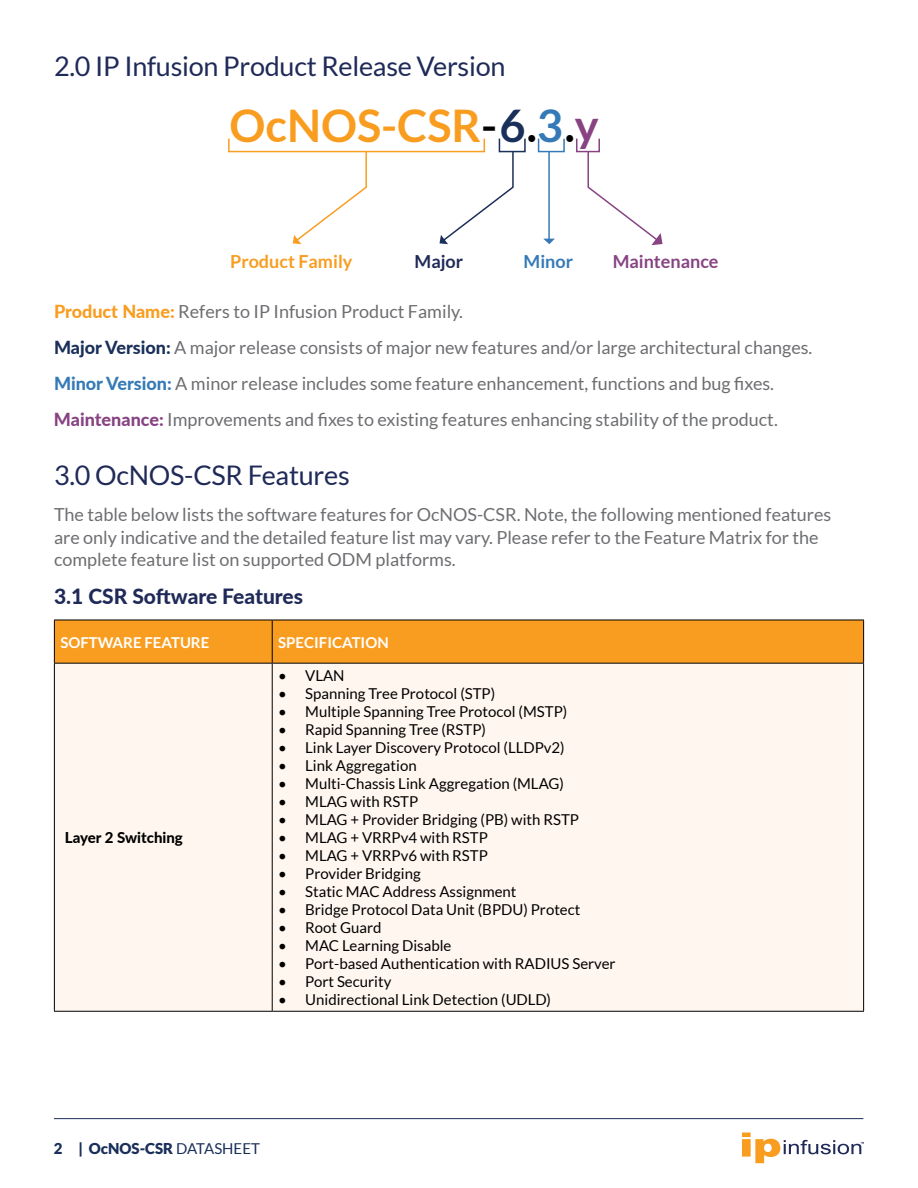
<style>
.page{position:relative;width:918px;height:1188px;background:#fff}
.page>*{position:absolute;margin:0;border:0;box-sizing:border-box;transform-origin:0 0}
.t1{font:700 45px "Lato";color:#f99d20}
.t2{font:27px "Lato";letter-spacing:-.01em;color:#1f2a58}
.t3{font:800 21px "Lato";color:#1f2a58}
.t4{font:18px/36px "Lato";color:#6d6e71}
.t5{font:700 18px "Lato";color:#f99d20}
.t6{font:700 18px "Lato";color:#874382}
.t7{font:700 18px "Lato";color:#1f2a58}
.t8{font:700 18px "Lato";color:#357ab6}
.t9{font:15px "Lato";color:#000}
.t10{font:700 15px "Lato";color:#fff}
.t11{font:900 15px "Lato";color:#1a2f59}
.t12{font:800 15px "Lato";color:#000}
.s1{color:#000}
.s2{color:#1a2f59}
.s3{color:#357ab6}
.s4{color:#874382}
.s5{font-weight:800;color:#f99d20}
.s6{font-weight:800;color:#1a2f59}
.s7{font-weight:800;color:#357ab6}
.s8{font-weight:800;color:#874382}
.s9{font-weight:400}
</style>
<div class="page">
<hr style="left:54px;top:1118px;width:809px;height:1px;background:#1a2f59">
<svg style="left:742px;top:1132px;width:122px;height:31px"></svg>
<div style="left:55px;top:621px;width:808px;height:42px;background:#f99d20"></div>
<div style="left:55px;top:664px;width:808px;height:347px;background:#fff7ef"></div>
<hr style="left:54px;top:664px;width:1px;height:347px;background:#000">
<hr style="left:272px;top:664px;width:1px;height:347px;background:#000">
<hr style="left:863px;top:664px;width:1px;height:347px;background:#000">
<hr style="left:54px;top:620px;width:218px;height:1px;background:#000">
<hr style="left:54px;top:620px;width:1px;height:43px;background:#000">
<hr style="left:54px;top:663px;width:218px;height:1px;background:#000">
<hr style="left:54px;top:1011px;width:218px;height:1px;background:#000">
<hr style="left:272px;top:620px;width:592px;height:1px;background:#000">
<hr style="left:272px;top:620px;width:1px;height:43px;background:#000">
<hr style="left:863px;top:620px;width:1px;height:43px;background:#000">
<hr style="left:272px;top:663px;width:592px;height:1px;background:#000">
<hr style="left:272px;top:1011px;width:592px;height:1px;background:#000">
<div style="left:538px;top:138px;width:27px;height:14px;border:2px solid #357ab6"></div>
<div style="left:499px;top:138px;width:27px;height:14px;border:2px solid #1a2f59"></div>
<svg style="left:440px;top:150px;width:74px;height:94px"></svg>
<svg style="left:293px;top:150px;width:75px;height:94px"></svg>
<div style="left:576px;top:138px;width:24px;height:14px;border:2px solid #874382"></div>
<svg style="left:587px;top:150px;width:76px;height:95px"></svg>
<hr style="left:548px;top:151px;width:2px;height:89px;background:#357ab6">
<svg style="left:543px;top:239px;width:12px;height:5px"></svg>
<h2 class="t2" style="left:54px;top:51px;width:453px">2.0 IP Infusion Product Release Version</h2>
<h1 class="t1" style="left:230px;top:100px;width:371px">OcNOS-CSR<span class="s1">-</span><span class="s2">6</span><span class="s1">.</span><span class="s3">3</span><span class="s1">.</span><span class="s4">y</span></h1>
<p class="t5" style="left:230px;top:251px;width:124px">Product Family</p>
<p class="t7" style="left:415px;top:251px;width:50px">Major</p>
<p class="t8" style="left:524px;top:251px;width:51px">Minor</p>
<p class="t6" style="left:613px;top:251px;width:107px">Maintenance</p>
<p class="t4" style="left:54px;top:293px;width:760px"><span class="s5">Product Name:</span> Refers to IP Infusion Product Family.<br><span class="s6">Major Version:</span> A major release consists of major new features and/or large architectural changes.<br><span class="s7">Minor Version:</span> A minor release includes some feature enhancement, functions and bug fixes.<br><span class="s8">Maintenance:</span> Improvements and fixes to existing features enhancing stability of the product.</p>
<h2 class="t2" style="left:54px;top:460px;width:297px">3.0 OcNOS-CSR Features</h2>
<p class="t4" style="left:54px;top:503px;width:779px;line-height:22.5px">The table below lists the software features for OcNOS-CSR. Note, the following mentioned features are only indicative and the detailed feature list may vary. Please refer to the Feature Matrix for the complete feature list on supported ODM platforms.</p>
<p class="t3" style="left:54px;top:580px;width:251px">3.1 CSR Software Features</p>
<p class="t10" style="left:60px;top:634px;width:150px">SOFTWARE FEATURE</p>
<p class="t10" style="left:278px;top:634px;width:112px">SPECIFICATION</p>
<p class="t12" style="left:65px;top:827px;width:120px">Layer 2 Switching</p>
<p class="t9" style="left:278px;top:667px;width:68px">• VLAN</p>
<p class="t9" style="left:278px;top:685px;width:219px">• Spanning Tree Protocol (STP)</p>
<p class="t9" style="left:278px;top:703px;width:291px">• Multiple Spanning Tree Protocol (MSTP)</p>
<p class="t9" style="left:278px;top:721px;width:209px">• Rapid Spanning Tree (RSTP)</p>
<p class="t9" style="left:278px;top:739px;width:288px">• Link Layer Discovery Protocol (LLDPv2)</p>
<p class="t9" style="left:278px;top:757px;width:140px">• Link Aggregation</p>
<p class="t9" style="left:278px;top:775px;width:287px">• Multi-Chassis Link Aggregation (MLAG)</p>
<p class="t9" style="left:278px;top:793px;width:142px">• MLAG with RSTP</p>
<p class="t9" style="left:278px;top:811px;width:302px">• MLAG + Provider Bridging (PB) with RSTP</p>
<p class="t9" style="left:278px;top:829px;width:211px">• MLAG + VRRPv4 with RSTP</p>
<p class="t9" style="left:278px;top:847px;width:211px">• MLAG + VRRPv6 with RSTP</p>
<p class="t9" style="left:278px;top:865px;width:144px">• Provider Bridging</p>
<p class="t9" style="left:278px;top:883px;width:240px">• Static MAC Address Assignment</p>
<p class="t9" style="left:278px;top:901px;width:304px">• Bridge Protocol Data Unit (BPDU) Protect</p>
<p class="t9" style="left:278px;top:919px;width:105px">• Root Guard</p>
<p class="t9" style="left:278px;top:937px;width:175px">• MAC Learning Disable</p>
<p class="t9" style="left:278px;top:955px;width:339px">• Port-based Authentication with RADIUS Server</p>
<p class="t9" style="left:278px;top:973px;width:115px">• Port Security</p>
<p class="t9" style="left:278px;top:991px;width:274px">• Unidirectional Link Detection (UDLD)</p>
<p class="t11" style="left:54px;top:1139px;width:208px">2 | OcNOS-CSR <span class="s9">DATASHEET</span></p>
</div>
